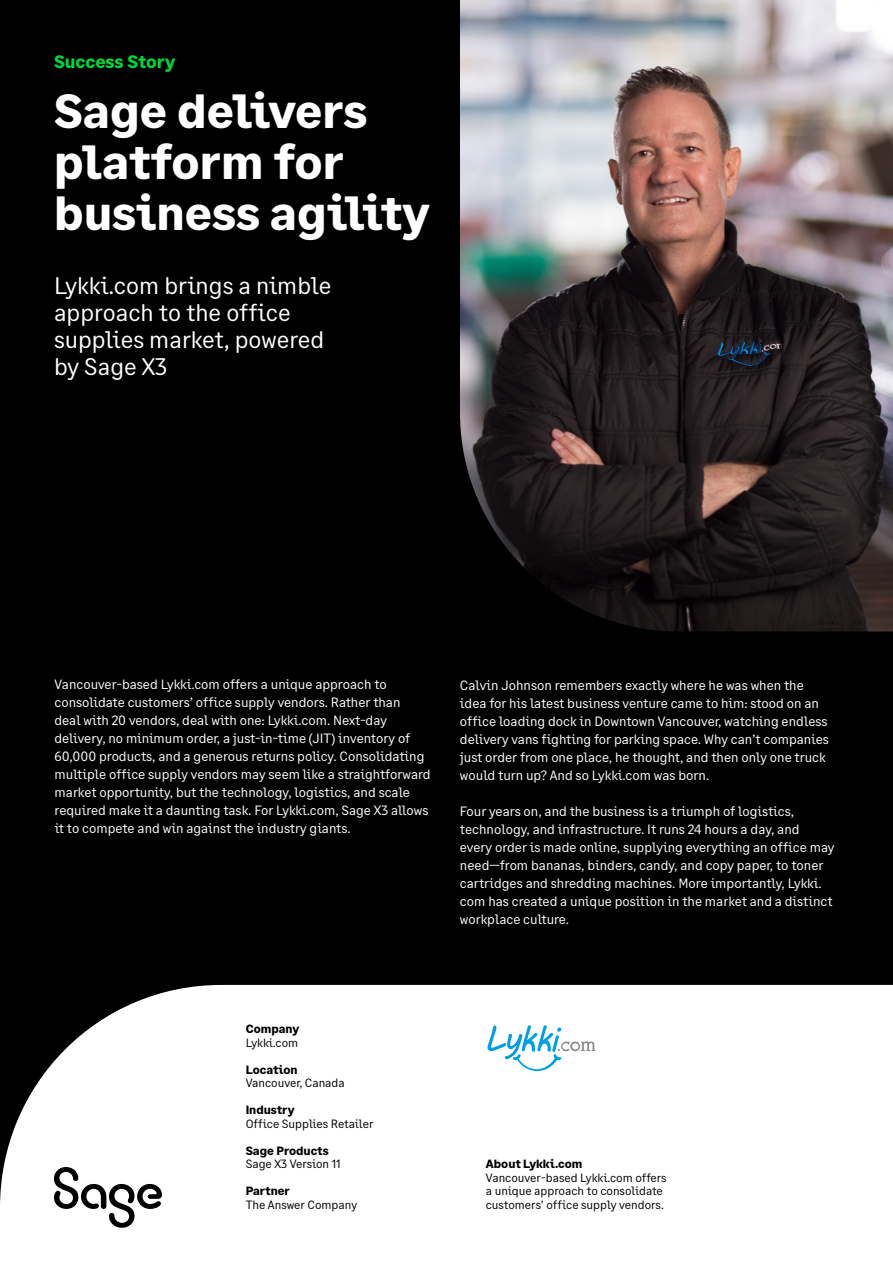
<style>
.page{position:relative;width:893px;height:1263px;background:#000}
.page>*{position:absolute;margin:0;border:0;box-sizing:border-box;transform-origin:0 0}
.t1{font:700 48px/51px "Sage Text";color:#fff}
.t2{font:24px/27px "Sage Text";color:#fff}
.t3{font:700 18px "Sage Text";color:#00d639}
.t4{font:13.5px/18px "Sage Text";color:#fff}
.t5{font:12px/13.5px "Sage Text";color:#000}
.t6{font:700 12px "Sage Text";color:#000}
</style>
<div class="page">
<div style="left:0;top:985px;width:893px;height:278px;background:#fff"></div>
<img style="left:460px;top:0;width:433px;height:631px">
<svg style="left:487px;top:1025px;width:108px;height:46px;background:#d1ebf6"></svg>
<svg style="left:54px;top:1167px;width:108px;height:61px"></svg>
<h3 class="t3" style="left:54px;top:51px;width:123px">Success Story</h3>
<h1 class="t1" style="left:54px;top:86px;width:377px">Sage delivers platform for business agility</h1>
<h2 class="t2" style="left:54px;top:272px;width:279px">Lykki.com brings a nimble approach to the office supplies market, powered by Sage X3</h2>
<p class="t4" style="left:54px;top:675px;width:378px">Vancouver-based Lykki.com offers a unique approach to consolidate customers’ office supply vendors. Rather than<br>deal with 20 vendors, deal with one: Lykki.com. Next-day delivery, no minimum order, a just-in-time (JIT) inventory of 60,000 products, and a generous returns policy. Consolidating multiple office supply vendors may seem like a straightforward market opportunity, but the technology, logistics, and scale required make it a daunting task. For Lykki.com, Sage X3 allows it to compete and win against the industry giants.</p>
<p class="t4" style="left:460px;top:676px;width:370px">Calvin Johnson remembers exactly where he was when the idea for his latest business venture came to him: stood on an office loading dock in Downtown Vancouver, watching endless delivery vans fighting for parking space. Why can’t companies just order from one place, he thought, and then only one truck would turn up? And so Lykki.com was born.</p>
<p class="t4" style="left:460px;top:802px;width:376px">Four years on, and the business is a triumph of logistics, technology, and infrastructure. It runs 24 hours a day, and every order is made online, supplying everything an office may need—from bananas, binders, candy, and copy paper, to toner cartridges and shredding machines. More importantly, Lykki. com has created a unique position in the market and a distinct workplace culture.</p>
<p class="t6" style="left:246px;top:1022px;width:55px">Company</p>
<p class="t5" style="left:246px;top:1036px;width:54px">Lykki.com</p>
<p class="t6" style="left:246px;top:1062px;width:54px">Location</p>
<p class="t5" style="left:246px;top:1077px;width:101px">Vancouver, Canada</p>
<p class="t6" style="left:246px;top:1103px;width:50px">Industry</p>
<p class="t5" style="left:246px;top:1117px;width:129px">Office Supplies Retailer</p>
<p class="t6" style="left:246px;top:1143px;width:84px">Sage Products</p>
<p class="t5" style="left:246px;top:1158px;width:97px">Sage X3 Version 11</p>
<p class="t6" style="left:246px;top:1184px;width:46px">Partner</p>
<p class="t5" style="left:246px;top:1198px;width:113px">The Answer Company</p>
<p class="t6" style="left:486px;top:1157px;width:98px">About Lykki.com</p>
<p class="t5" style="left:486px;top:1171px;width:182px">Vancouver-based Lykki.com offers a unique approach to consolidate customers’ office supply vendors.</p>
</div>
